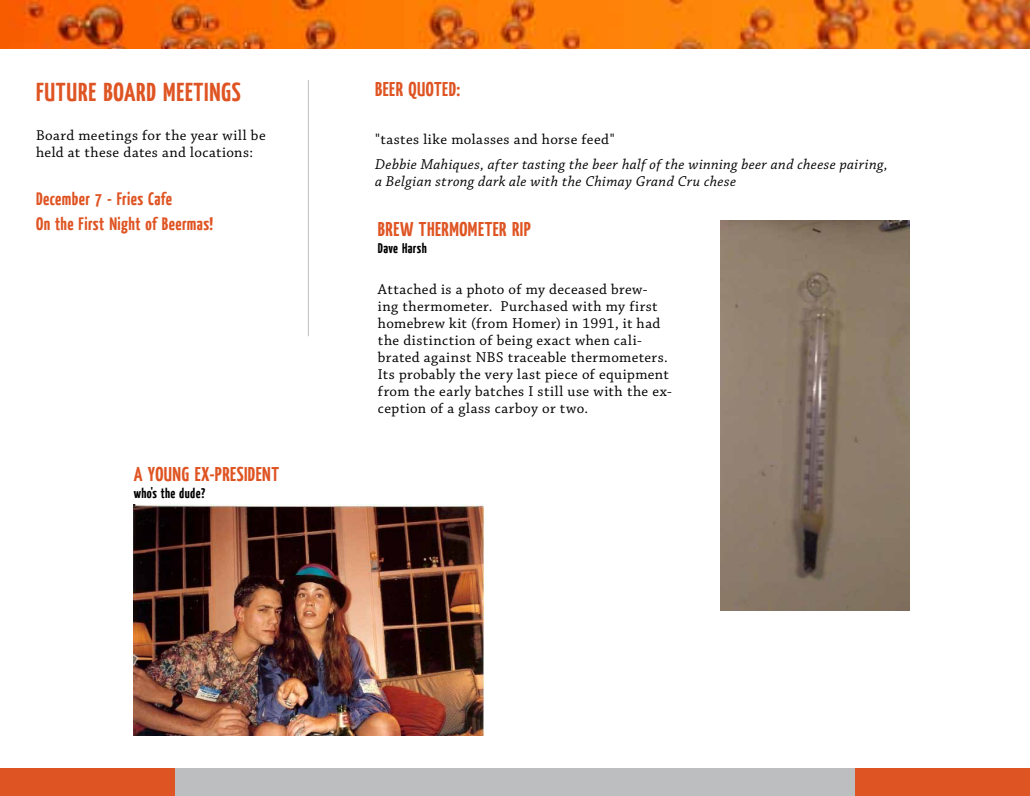
<style>
.page{position:relative;width:1030px;height:796px;background:#fff}
.page>*{position:absolute;margin:0;border:0;box-sizing:border-box;transform-origin:0 0}
.t1{font:700 26px "Yanone Kaffeesatz";letter-spacing:.03em;color:#df5423}
.t2{font:700 20px "Yanone Kaffeesatz";letter-spacing:.02em;color:#df5423}
.t3{font:700 18px/24.2px "Yanone Kaffeesatz";letter-spacing:.025em;color:#df5423}
.t4{font:15px/17px "Chaparral Pro";letter-spacing:.025em;color:#000}
.t5{font:italic 15px/17px "Chaparral Pro";letter-spacing:.025em;color:#000}
.t6{font:700 14px "Yanone Kaffeesatz";letter-spacing:.03em;color:#000}
</style>
<div class="page">
<div style="left:166px;top:768px;width:694px;height:28px;background:#bcbec0"></div>
<div style="left:855px;top:768px;width:175px;height:28px;background:#df5423"></div>
<div style="left:0;top:768px;width:175px;height:28px;background:#df5423"></div>
<img style="left:0;top:0;width:1030px;height:49px">
<hr style="left:308px;top:80px;width:1px;height:256px;background:#bcbec0">
<img style="left:720px;top:220px;width:190px;height:390px">
<img style="left:134px;top:504px;width:349px;height:231px">
<h1 class="t1" style="left:36px;top:75px;width:206px">FUTURE BOARD MEETINGS</h1>
<p class="t4" style="left:36px;top:127px;width:231px">Board meetings for the year will be held at these dates and locations:</p>
<p class="t3" style="left:36px;top:186px;width:179px">December 7 - Fries Cafe<br>On the First Night of Beermas!</p>
<h2 class="t2" style="left:134px;top:461px;width:31px">A Young</h2>
<h2 class="t2" style="left:195px;top:461px;width:29px">ex-president</h2>
<p class="t6" style="left:134px;top:484px;width:73px">who's the dude?</p>
<h2 class="t2" style="left:375px;top:76px;width:51px">Beer Quoted</h2>
<h2 class="t2" style="left:456px;top:76px;width:5px">:</h2>
<p class="t4" style="left:375px;top:132px;width:241px">"tastes like molasses and horse feed"</p>
<p class="t5" style="left:375px;top:156px;width:514px">Debbie Mahiques, after tasting the beer half of the winning beer and cheese pairing, a Belgian strong dark ale with the Chimay Grand Cru chese</p>
<h2 class="t2" style="left:378px;top:216px;width:50px">Brew thermometer</h2>
<h2 class="t2" style="left:512px;top:216px;width:20px">RIP</h2>
<p class="t6" style="left:378px;top:239px;width:50px">Dave Harsh</p>
<p class="t4" style="left:378px;top:282px;width:295px">Attached is a photo of my deceased brew-<br>ing thermometer. Purchased with my first homebrew kit (from Homer) in 1991, it had the distinction of being exact when cali&shy;brated against NBS traceable thermometers.<br>Its probably the very last piece of equipment from the early batches I still use with the ex&shy;ception of a glass carboy or two.</p>
</div>
